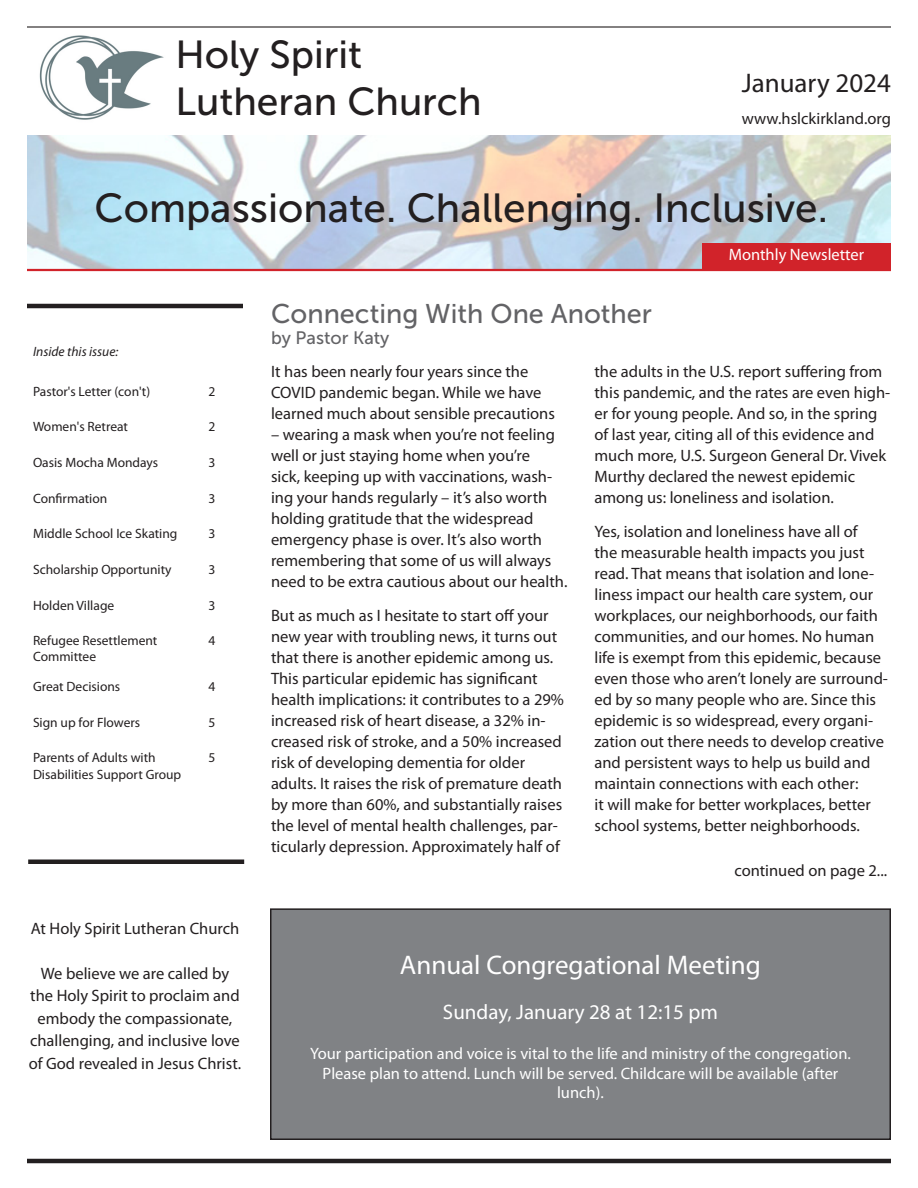
<style>
.page{position:relative;width:918px;height:1188px;background:#fff}
.page>*{position:absolute;margin:0;border:0;box-sizing:border-box;transform-origin:0 0}
.Paragraph_Style_1{font:40.5px "Museo Sans 500";color:#231f20}
.t1{font:39px "Museo Sans 500";color:#231f20}
.t2{font:27px "Myriad Pro";color:#fff}
.t3{font:27px "Museo Sans 500";color:#636366}
.t4{font:27px "Myriad Pro";color:#231f20}
.t5{font:21px "Myriad Pro";color:#fff}
.t6{font:18px "Museo Sans 500";color:#636366}
.t7{font:16.5px/21px "Myriad Pro";color:#231f20}
.t8{font:16.5px/19.8px "Myriad Pro";color:#fff;text-align:center}
.t9{font:13.5px/16.2px "Myriad Pro";color:#231f20}
.t10{font:italic 13.5px "Myriad Pro";color:#231f20}
</style>
<div class="page">
<img style="left:39px;top:35px;width:125px;height:85px">
<hr style="left:27px;top:26px;width:864px;height:2px;background:#231f20">
<img style="left:27px;top:135px;width:864px;height:134px">
<div style="left:703px;top:244px;width:187px;height:25px;background:#d1232a"></div>
<div style="left:702px;top:243px;width:189px;height:27px;border:2px solid #d1232a"></div>
<hr style="left:27px;top:269px;width:864px;height:2px;background:#d1232a">
<hr style="left:27px;top:1159px;width:864px;height:4px;background:#231f20">
<hr style="left:28px;top:860px;width:216px;height:4px;background:#231f20">
<hr style="left:27px;top:304px;width:216px;height:4px;background:#231f20">
<div style="left:271px;top:909px;width:619px;height:230px;background:#808285"></div>
<div style="left:270px;top:908px;width:621px;height:232px;border:2px solid #231f20"></div>
<p class="t1" style="left:176px;top:33px;width:188px">Holy Spirit</p>
<p class="t1" style="left:176px;top:80px;width:308px">Lutheran Church</p>
<p class="t4" style="left:742px;top:67px;width:151px">January 2024</p>
<p class="t7" style="left:742px;top:107px;width:151px">www.hslckirkland.org</p>
<p class="Paragraph_Style_1" style="left:94px;top:186px;width:735px">Compassionate. Challenging. Inclusive.</p>
<p class="t8" style="left:729px;top:244px;width:137px">Monthly Newsletter</p>
<p class="t10" style="left:33px;top:343px;width:87px">Inside this issue:</p>
<p class="t9" style="left:33px;top:383px;width:119px">Pastor's Letter (con't)</p>
<p class="t9" style="left:208px;top:383px;width:8px">2</p>
<p class="t9" style="left:33px;top:418px;width:97px">Women's Retreat</p>
<p class="t9" style="left:208px;top:418px;width:8px">2</p>
<p class="t9" style="left:33px;top:454px;width:127px">Oasis Mocha Mondays</p>
<p class="t9" style="left:208px;top:454px;width:8px">3</p>
<p class="t9" style="left:33px;top:490px;width:76px">Confirmation</p>
<p class="t9" style="left:208px;top:490px;width:8px">3</p>
<p class="t9" style="left:33px;top:525px;width:146px">Middle School Ice Skating</p>
<p class="t9" style="left:208px;top:525px;width:8px">3</p>
<p class="t9" style="left:33px;top:561px;width:140px">Scholarship Opportunity</p>
<p class="t9" style="left:208px;top:561px;width:8px">3</p>
<p class="t9" style="left:33px;top:597px;width:83px">Holden Village</p>
<p class="t9" style="left:208px;top:597px;width:8px">3</p>
<p class="t9" style="left:33px;top:632px;width:126px">Refugee Resettlement<br>Committee</p>
<p class="t9" style="left:208px;top:632px;width:8px">4</p>
<p class="t9" style="left:33px;top:678px;width:89px">Great Decisions</p>
<p class="t9" style="left:208px;top:678px;width:8px">4</p>
<p class="t9" style="left:33px;top:714px;width:109px">Sign up for Flowers</p>
<p class="t9" style="left:208px;top:714px;width:8px">5</p>
<p class="t9" style="left:33px;top:750px;width:150px">Parents of Adults with<br>Disabilities Support Group</p>
<p class="t9" style="left:208px;top:750px;width:8px">5</p>
<p class="t7" style="left:31px;top:918px;width:210px">At Holy Spirit Lutheran Church</p>
<p class="t7" style="left:29px;top:962px;width:214px;line-height:22.5px;text-align:center">We believe we are called by the Holy Spirit to proclaim and embody the compassionate, challenging, and inclusive love of God revealed in Jesus Christ.</p>
<p class="t3" style="left:271px;top:299px;width:382px">Connecting With One Another</p>
<p class="t6" style="left:271px;top:328px;width:120px">by Pastor Katy</p>
<p class="t7" style="left:271px;top:361px;width:285px">It has been nearly four years since the<br>COVID pandemic began. While we have learned much about sensible precautions</p>
<p class="t7" style="left:271px;top:424px;width:298px">– wearing a mask when you’re not feeling well or just staying home when you’re<br>sick, keeping up with vaccinations, wash&shy;ing your hands regularly – it’s also worth holding gratitude that the widespread emergency phase is over. It’s also worth remembering that some of us will always need to be extra cautious about our health.</p>
<p class="t7" style="left:271px;top:605px;width:294px">But as much as I hesitate to start off your new year with troubling news, it turns out that there is another epidemic among us.<br>This particular epidemic has significant health implications: it contributes to a 29% increased risk of heart disease, a 32% in&shy;creased risk of stroke, and a 50% increased risk of developing dementia for older adults. It raises the risk of premature death by more than 60%, and substantially raises the level of mental health challenges, par&shy;ticularly depression. Approximately half of</p>
<p class="t7" style="left:595px;top:361px;width:297px">the adults in the U.S. report suffering from this pandemic, and the rates are even high&shy;er for young people. And so, in the spring of last year, citing all of this evidence and much more, U.S. Surgeon General Dr. Vivek Murthy declared the newest epidemic among us: loneliness and isolation.</p>
<p class="t7" style="left:595px;top:521px;width:295px">Yes, isolation and loneliness have all of<br>the measurable health impacts you just read. That means that isolation and lone&shy;liness impact our health care system, our workplaces, our neighborhoods, our faith communities, and our homes. No human life is exempt from this epidemic, because even those who aren’t lonely are surround&shy;ed by so many people who are. Since this epidemic is so widespread, every organi&shy;zation out there needs to develop creative and persistent ways to help us build and maintain connections with each other:<br>it will make for better workplaces, better school systems, better neighborhoods.</p>
<p class="t7" style="left:734px;top:860px;width:154px">continued on page 2...</p>
<p class="t2" style="left:400px;top:949px;width:363px">Annual Congregational Meeting</p>
<p class="t5" style="left:443px;top:999px;width:277px">Sunday, January 28 at 12:15 pm</p>
<p class="t8" style="left:310px;top:1043px;width:542px">Your participation and voice is vital to the life and ministry of the congregation.<br>Please plan to attend. Lunch will be served. Childcare will be available (after lunch).</p>
</div>
